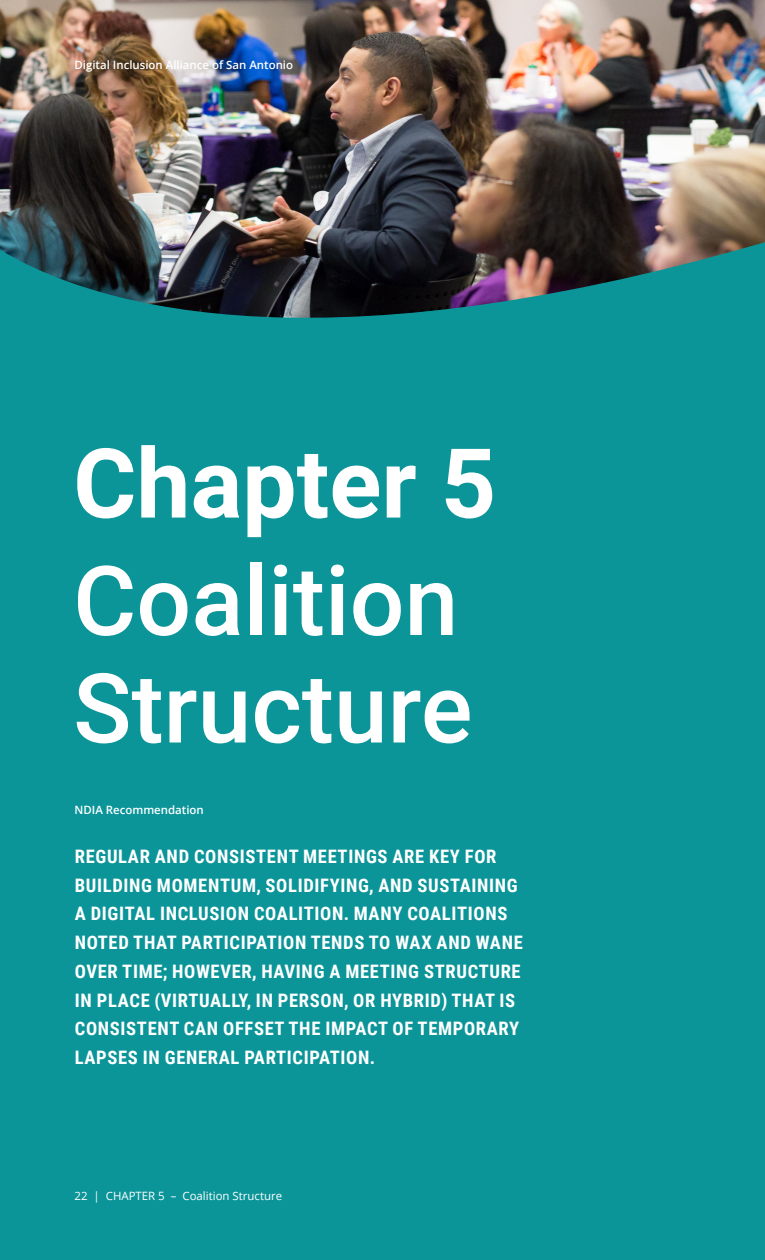
<style>
.page{position:relative;width:765px;height:1260px;background:#0b9599}
.page>*{position:absolute;margin:0;border:0;box-sizing:border-box;transform-origin:0 0}
.t1{font:500 96.62px/107.5px "Roboto";color:#fff}
.t2{font:700 96.62px "Roboto";color:#fff}
.t3{font:700 18.62px/28.8px "Roboto Condensed";letter-spacing:.035em;color:#fff}
.t4{font:600 11.5px "Open Sans";color:#fff}
.t5{font:11.5px "Open Sans";color:#fff}
</style>
<div class="page">
<img style="left:0;top:0;width:765px;height:318px">
<p class="t4" style="left:74px;top:57px;width:220px">Digital Inclusion Alliance of San Antonio</p>
<h1 class="t2" style="left:73px;top:416px;width:425px">Chapter 5</h1>
<h1 class="t1" style="left:73px;top:543px;width:401px">Coalition<br>Structure</h1>
<p class="t4" style="left:74px;top:802px;width:131px">NDIA Recommendation</p>
<p class="t3" style="left:75px;top:841px;width:450px">REGULAR AND CONSISTENT MEETINGS ARE KEY FOR BUILDING MOMENTUM, SOLIDIFYING, AND SUSTAINING A DIGITAL INCLUSION COALITION. MANY COALITIONS NOTED THAT PARTICIPATION TENDS TO WAX AND WANE OVER TIME; HOWEVER, HAVING A MEETING STRUCTURE IN PLACE (VIRTUALLY, IN PERSON, OR HYBRID) THAT IS CONSISTENT CAN OFFSET THE IMPACT OF TEMPORARY LAPSES IN GENERAL PARTICIPATION.</p>
<p class="t5" style="left:74px;top:1188px;width:209px">22 | CHAPTER 5 – Coalition Structure</p>
</div>
